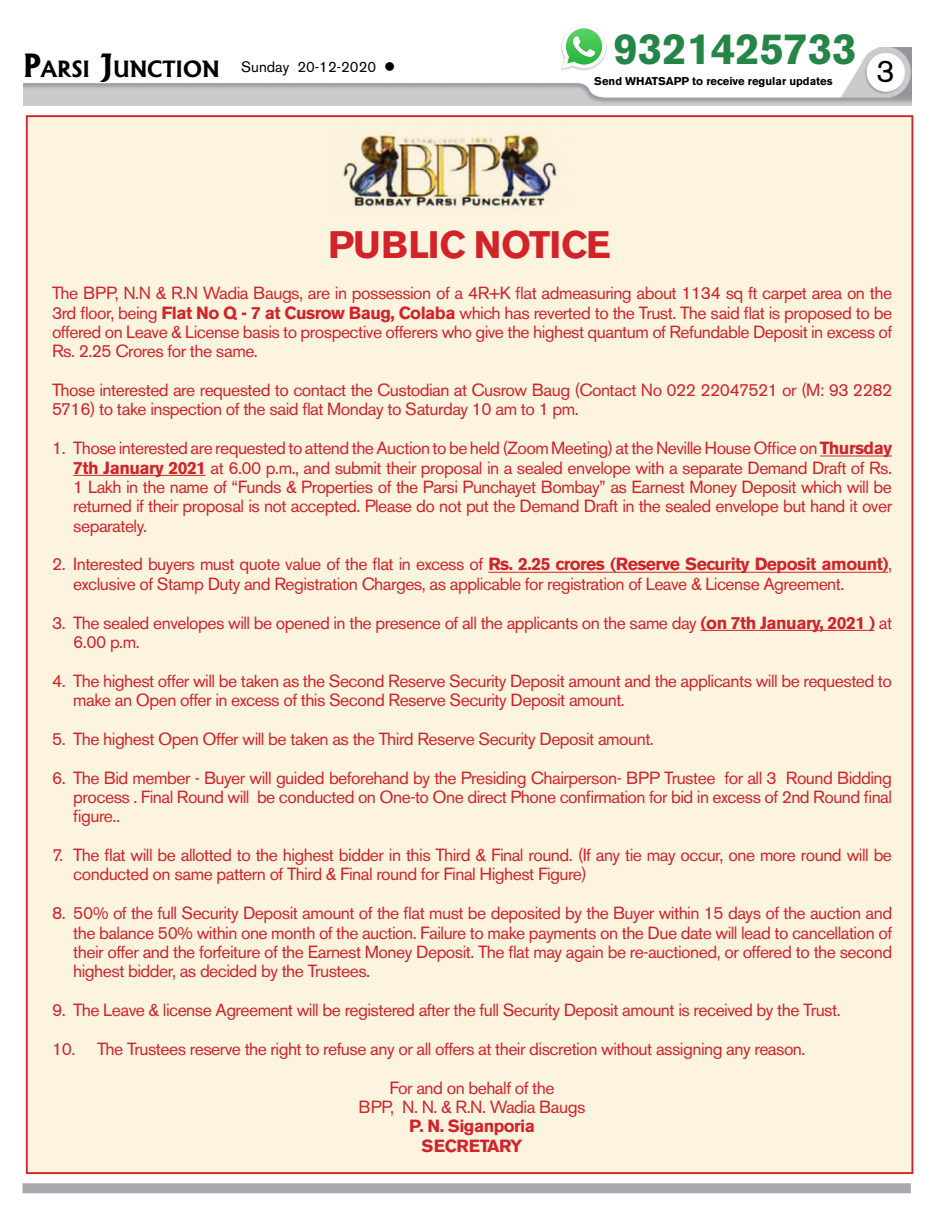
<style>
.page{position:relative;width:945px;height:1215px;background:#fff}
.page>*{position:absolute;margin:0;border:0;box-sizing:border-box;transform-origin:0 0}
.t1{font:700 43.38px "Akzidenz Grotesk BE";color:#248547}
.t2{font:700 38px "Akzidenz Grotesk BE";letter-spacing:-.02em;color:#d2232a}
.t3{font:31.25px "Akzidenz Grotesk BE";color:#000}
.t4{font:17.5px/19.4px "Akzidenz Grotesk BE";letter-spacing:-.03em;color:#d2232a}
.t5{font:700 17.5px/19.4px "Akzidenz Grotesk BE";letter-spacing:-.03em;color:#d2232a;text-align:center}
.t6{font:15px "Akzidenz Grotesk BE";color:#000}
.t7{font:700 11.25px "Akzidenz Grotesk BE";color:#000}
.s1{font-family:"Albertus";font-weight:700;font-size:30.62px}
.s2{font-family:"Albertus";font-weight:700;font-size:21.5px}
.s3{font-weight:700}
</style>
<div class="page">
<img style="left:24px;top:48px;width:887px;height:58px">
<div style="left:22px;top:1183px;width:889px;height:10px;background:#a7a9ac"></div>
<img style="left:558px;top:48px;width:52px;height:25px">
<img style="left:561px;top:42px;width:46px;height:28px">
<svg style="left:562px;top:28px;width:44px;height:41px"></svg>
<div style="left:26px;top:115px;width:887px;height:1059px;background:#fdf4e0;border:2px solid #d2232a"></div>
<img style="left:343px;top:132px;width:214px;height:77px">
<hr style="left:820px;top:456px;width:72px;height:1px;background:#d2232a">
<hr style="left:73px;top:475px;width:133px;height:1px;background:#d2232a">
<hr style="left:488px;top:572px;width:400px;height:1px;background:#d2232a">
<hr style="left:701px;top:630px;width:174px;height:1px;background:#d2232a">
<p class="t6" style="left:23px;top:58px;width:374px"><span class="s1">P</span><span class="s2">ARSI</span> <span class="s1">J</span><span class="s2">UNCTION</span> Sunday 20-12-2020 ●</p>
<h1 class="t1" style="left:614px;top:24px;width:244px">9321425733</h1>
<p class="t7" style="left:594px;top:75px;width:240px">Send WHATSAPP to receive regular updates</p>
<h3 class="t3" style="left:877px;top:52px;width:20px">3</h3>
<h2 class="t2" style="left:328px;top:223px;width:284px">PUBLIC NOTICE</h2>
<p class="t4" style="left:52px;top:283px;width:842px;text-align:justify">The BPP, N.N &amp; R.N Wadia Baugs, are in possession of a 4R+K flat admeasuring about 1134 sq ft carpet area on the 3rd floor, being <span class="s3">Flat No Q - 7 at Cusrow Baug, Colaba</span> which has reverted to the Trust. The said flat is proposed to be offered on Leave &amp; License basis to prospective offerers who give the highest quantum of Refundable Deposit in excess of Rs. 2.25 Crores for the same.</p>
<p class="t4" style="left:52px;top:380px;width:842px">Those interested are requested to contact the Custodian at Cusrow Baug (Contact No 022 22047521 or (M: 93 2282<br>5716) to take inspection of the said flat Monday to Saturday 10 am to 1 pm.</p>
<p class="t4" style="left:73px;top:438px;width:820px;text-align:justify;text-indent:-21px">1. Those interested are requested to attend the Auction to be held (Zoom Meeting) at the Neville House Office on <span class="s3">Thursday 7th January 2021</span> at 6.00 p.m., and submit their proposal in a sealed envelope with a separate Demand Draft of Rs.<br>1 Lakh in the name of “Funds &amp; Properties of the Parsi Punchayet Bombay” as Earnest Money Deposit which will be returned if their proposal is not accepted. Please do not put the Demand Draft in the sealed envelope but hand it over separately.</p>
<p class="t4" style="left:73px;top:555px;width:820px;text-indent:-21px">2. Interested buyers must quote value of the flat in excess of <span class="s3">Rs. 2.25 crores (Reserve Security Deposit amount)</span>, exclusive of Stamp Duty and Registration Charges, as applicable for registration of Leave &amp; License Agreement.</p>
<p class="t4" style="left:73px;top:613px;width:820px;text-indent:-21px">3. The sealed envelopes will be opened in the presence of all the applicants on the same day <span class="s3">(on 7th January, 2021 )</span> at<br>6.00 p.m.</p>
<p class="t4" style="left:73px;top:671px;width:820px;text-indent:-21px">4. The highest offer will be taken as the Second Reserve Security Deposit amount and the applicants will be requested to make an Open offer in excess of this Second Reserve Security Deposit amount.</p>
<p class="t4" style="left:52px;top:729px;width:603px">5. The highest Open Offer will be taken as the Third Reserve Security Deposit amount.</p>
<p class="t4" style="left:73px;top:768px;width:820px;text-align:justify;text-indent:-21px">6. The Bid member - Buyer will guided beforehand by the Presiding Chairperson- BPP Trustee for all 3 Round Bidding process . Final Round will be conducted on One-to One direct Phone confirmation for bid in excess of 2nd Round final figure..</p>
<p class="t4" style="left:73px;top:845px;width:820px;text-indent:-21px">7. The flat will be allotted to the highest bidder in this Third &amp; Final round. (If any tie may occur, one more round will be conducted on same pattern of Third &amp; Final round for Final Highest Figure)</p>
<p class="t4" style="left:73px;top:903px;width:820px;text-align:justify;text-indent:-21px">8. 50% of the full Security Deposit amount of the flat must be deposited by the Buyer within 15 days of the auction and the balance 50% within one month of the auction. Failure to make payments on the Due date will lead to cancellation of their offer and the forfeiture of the Earnest Money Deposit. The flat may again be re-auctioned, or offered to the second highest bidder, as decided by the Trustees.</p>
<p class="t4" style="left:52px;top:1000px;width:790px">9. The Leave &amp; license Agreement will be registered after the full Security Deposit amount is received by the Trust.</p>
<p class="t4" style="left:52px;top:1039px;width:755px">10. The Trustees reserve the right to refuse any or all offers at their discretion without assigning any reason.</p>
<p class="t4" style="left:359px;top:1078px;width:228px;text-align:center">For and on behalf of the<br>BPP, N. N. &amp; R.N. Wadia Baugs</p>
<p class="t5" style="left:409px;top:1117px;width:127px">P. N. Siganporia<br>SECRETARY</p>
</div>
